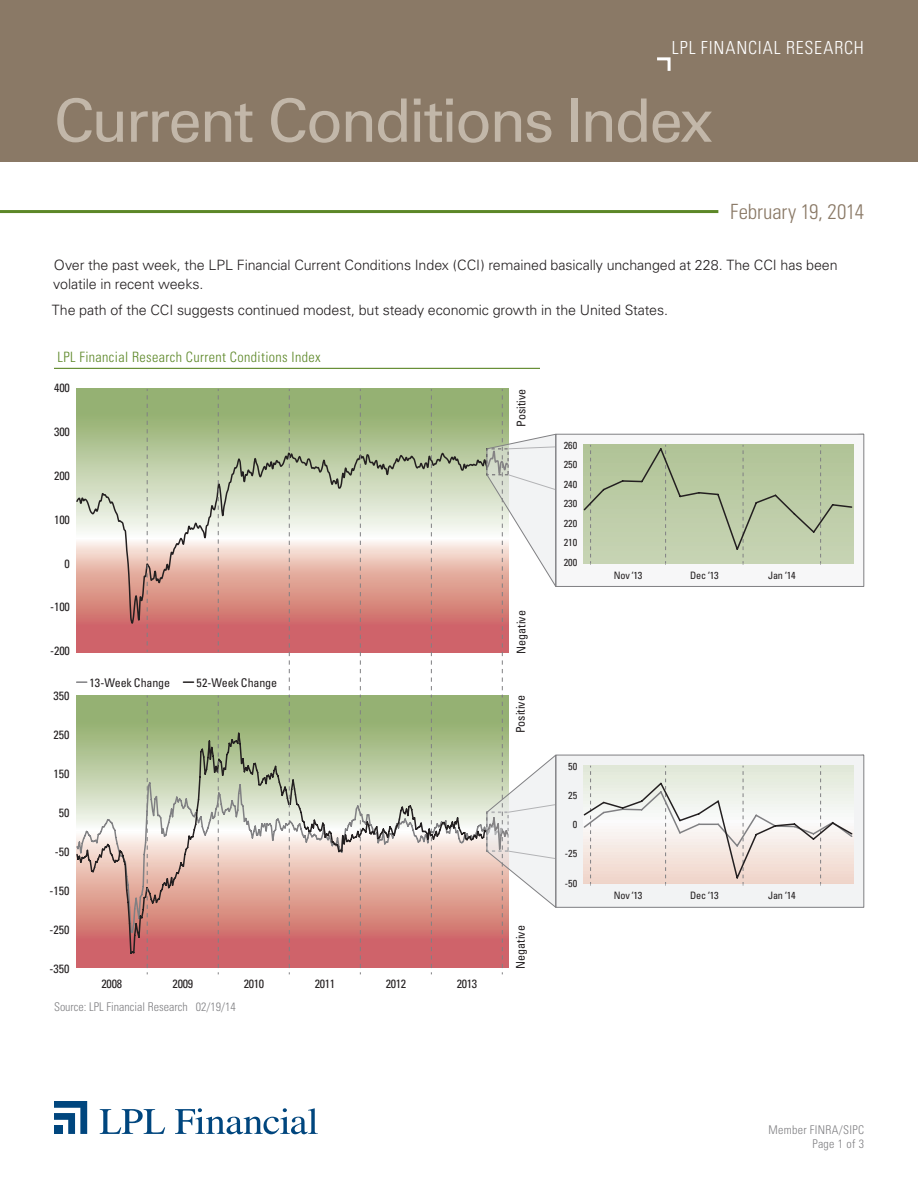
<style>
.page{position:relative;width:918px;height:1188px;background:#fff}
.page>*{position:absolute;margin:0;border:0;box-sizing:border-box;transform-origin:0 0}
.t1{font:60px "Univers";letter-spacing:-.035em;color:#c2b7a9}
.t2{font:300 condensed 21px "Univers";letter-spacing:-.005em;color:#8a7966}
.t3{font:300 condensed 18px "Univers";letter-spacing:.05em;color:#fff}
.Body_Copy{font:300 14.25px/18.8px "Univers";letter-spacing:-.01em;color:#231f20}
.table_header{font:300 condensed 14.25px "Univers";letter-spacing:.025em;color:#5c8727}
.t4{font:condensed 12px "Univers";color:#231f20}
.Disclosure{font:300 condensed 12px "Univers";color:#808083}
.Disclosure-2{font:300 condensed 12px "Univers";letter-spacing:.025em;color:#808083}
.t5{font:condensed 10.2px/19.5px "Univers";letter-spacing:-.01em;color:#231f20;text-align:justify}
</style>
<div class="page">
<div style="left:0;top:0;width:918px;height:162px;background:#8a7966"></div>
<svg style="left:657px;top:57px;width:14px;height:14px"></svg>
<svg style="left:100px;top:1109px;width:65px;height:25px"></svg>
<svg style="left:175px;top:1108px;width:143px;height:26px"></svg>
<svg style="left:54px;top:1101px;width:33px;height:33px"></svg>
<div style="left:54px;top:1125px;width:9px;height:9px;background:#00467e"></div>
<svg style="left:76px;top:695px;width:410px;height:272px;background:#a49e71"></svg>
<svg style="left:76px;top:389px;width:410px;height:263px;background:#ad9d77"></svg>
<svg style="left:76px;top:451px;width:410px;height:173px;background:#d8c1b1"></svg>
<svg style="left:76px;top:732px;width:410px;height:223px;background:#cfb4a2"></svg>
<svg style="left:147px;top:695px;width:1px;height:279px"></svg>
<svg style="left:147px;top:389px;width:1px;height:263px"></svg>
<svg style="left:218px;top:695px;width:1px;height:279px"></svg>
<svg style="left:218px;top:389px;width:1px;height:263px"></svg>
<svg style="left:289px;top:389px;width:1px;height:585px"></svg>
<svg style="left:360px;top:389px;width:1px;height:585px"></svg>
<svg style="left:431px;top:389px;width:1px;height:585px"></svg>
<svg style="left:486px;top:389px;width:379px;height:585px"></svg>
<svg style="left:183px;top:681px;width:11px;height:2px"></svg>
<svg style="left:77px;top:681px;width:10px;height:2px"></svg>
<hr style="left:54px;top:368px;width:486px;height:1px;background:#5c8727">
<hr style="left:0;top:210px;width:718px;height:3px;background:#5c8727">
<p class="t3" style="left:672px;top:37px;width:194px">LPL FINANCIAL RESEARCH</p>
<h1 class="t1" style="left:54px;top:85px;width:661px">Current Conditions Index</h1>
<p class="t2" style="left:730px;top:199px;width:135px">February 19, 2014</p>
<p class="Body_Copy" style="left:53px;top:256px;width:786px">Over the past week, the LPL Financial Current Conditions Index (CCI) remained basically unchanged at 228. The CCI has been volatile in recent weeks.</p>
<p class="Body_Copy" style="left:52px;top:300px;width:618px">The path of the CCI suggests continued modest, but steady economic growth in the United States.</p>
<p class="table_header" style="left:58px;top:349px;width:265px">LPL Financial Research Current Conditions Index</p>
<p class="t4" style="left:54px;top:380px;width:17px">400</p>
<p class="t4" style="left:54px;top:424px;width:17px">300</p>
<p class="t4" style="left:54px;top:468px;width:17px">200</p>
<p class="t4" style="left:54px;top:512px;width:17px">100</p>
<p class="t4" style="left:65px;top:556px;width:7px">0</p>
<p class="t4" style="left:50px;top:600px;width:21px">-100</p>
<p class="t4" style="left:50px;top:643px;width:21px">-200</p>
<p class="t4" style="left:53px;top:688px;width:17px">350</p>
<p class="t4" style="left:53px;top:727px;width:17px">250</p>
<p class="t4" style="left:53px;top:766px;width:17px">150</p>
<p class="t4" style="left:59px;top:805px;width:12px">50</p>
<p class="t4" style="left:55px;top:844px;width:16px">-50</p>
<p class="t4" style="left:49px;top:883px;width:21px">-150</p>
<p class="t4" style="left:49px;top:922px;width:21px">-250</p>
<p class="t4" style="left:49px;top:961px;width:21px">-350</p>
<p class="t4" style="left:90px;top:675px;width:82px">13-Week Change</p>
<p class="t4" style="left:196px;top:675px;width:82px">52-Week Change</p>
<p class="t4" style="left:102px;top:976px;width:22px">2008</p>
<p class="t4" style="left:173px;top:976px;width:22px">2009</p>
<p class="t4" style="left:244px;top:976px;width:22px">2010</p>
<p class="t4" style="left:315px;top:976px;width:22px">2011</p>
<p class="t4" style="left:386px;top:976px;width:22px">2012</p>
<p class="t4" style="left:457px;top:976px;width:22px">2013</p>
<p class="Disclosure" style="left:54px;top:1000px;width:183px">Source: LPL Financial Research 02/19/14</p>
<p class="t4" style="left:514px;top:427px;width:39px;rotate:-90deg">Positive</p>
<p class="t4" style="left:514px;top:654px;width:45px;rotate:-90deg">Negative</p>
<p class="t4" style="left:513px;top:733px;width:39px;rotate:-90deg">Positive</p>
<p class="t4" style="left:513px;top:969px;width:45px;rotate:-90deg">Negative</p>
<p class="t5" style="left:564px;top:435px;width:15px">260<br>250<br>240<br>230<br>220<br>210<br>200</p>
<p class="t5" style="left:568px;top:756px;width:11px">50</p>
<p class="t5" style="left:568px;top:785px;width:11px">25</p>
<p class="t5" style="left:573px;top:815px;width:6px">0</p>
<p class="t5" style="left:565px;top:844px;width:14px">-25</p>
<p class="t5" style="left:565px;top:873px;width:14px">-50</p>
<p class="t5" style="left:614px;top:565px;width:30px">Nov ‘13</p>
<p class="t5" style="left:614px;top:886px;width:30px">Nov ‘13</p>
<p class="t5" style="left:690px;top:565px;width:30px">Dec ‘13</p>
<p class="t5" style="left:690px;top:886px;width:30px">Dec ‘13</p>
<p class="t5" style="left:768px;top:565px;width:29px">Jan ‘14</p>
<p class="t5" style="left:768px;top:886px;width:29px">Jan ‘14</p>
<p class="Disclosure-2" style="left:769px;top:1122px;width:97px">Member FINRA/SIPC</p>
<p class="Disclosure" style="left:812px;top:1137px;width:53px">Page 1 of 3</p>
</div>
